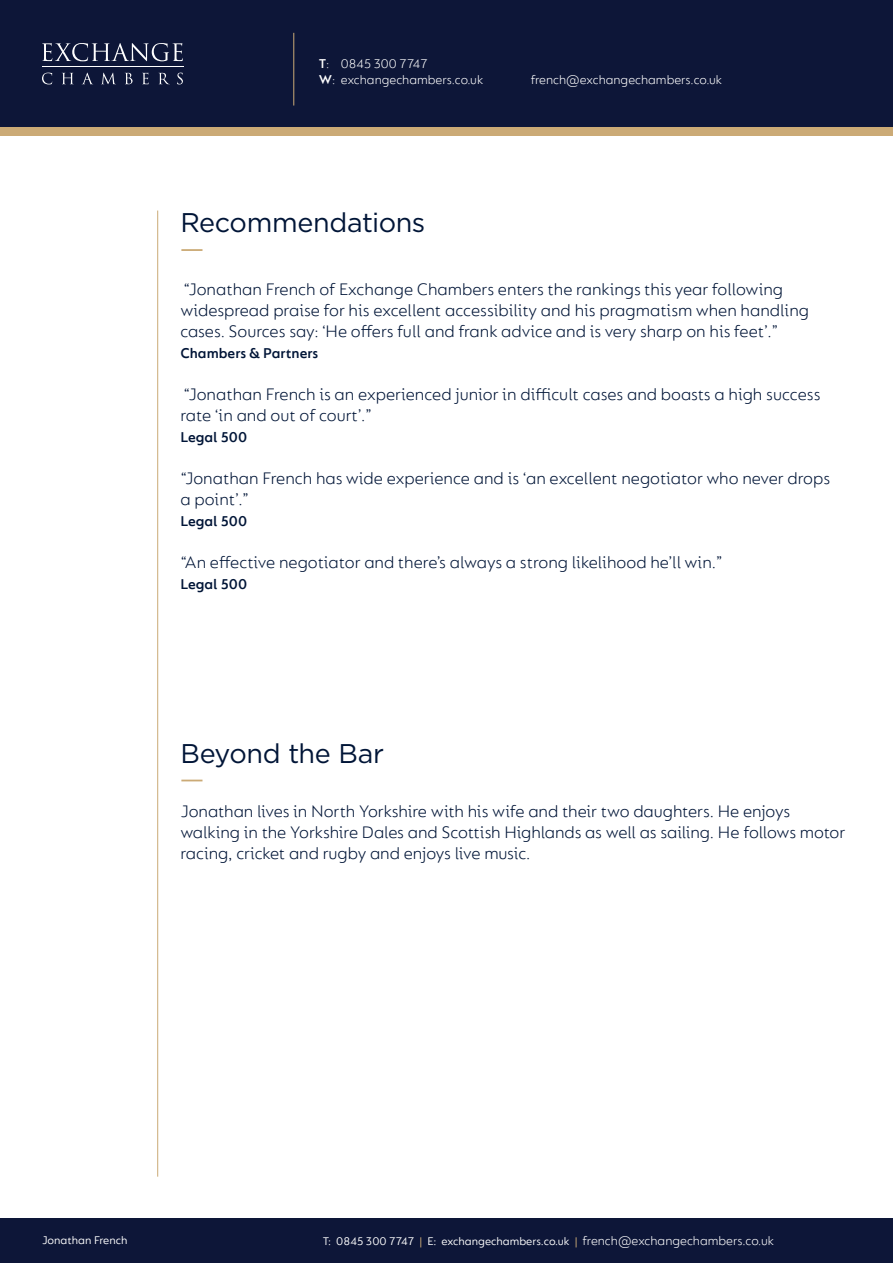
<style>
.page{position:relative;width:893px;height:1263px;background:#fff}
.page>*{position:absolute;margin:0;border:0;box-sizing:border-box;transform-origin:0 0}
.t1{font:27px "Gotham";letter-spacing:-.015em;color:#001537}
.t2{font:300 18px/21px "FS Lucas";color:#001537}
.t3{font:600 15px "FS Lucas";color:#001537}
.t4{font:300 13.5px/16.2px "FS Lucas";color:#fff}
.t5{font:12px "FS Lucas";color:#fff}
.s1{font-weight:600}
.s2{color:#cbaa76}
</style>
<div class="page">
<div style="left:0;top:64px;width:893px;height:72px;background:#cbaa76"></div>
<div style="left:0;top:0;width:893px;height:127px;background:#0d1638"></div>
<div style="left:0;top:1219px;width:893px;height:44px;background:#0d1638"></div>
<hr style="left:42px;top:67px;width:142px;height:1px;background:#fff">
<svg style="left:42px;top:43px;width:141px;height:18px"></svg>
<svg style="left:42px;top:73px;width:10px;height:11px"></svg>
<svg style="left:62px;top:73px;width:11px;height:11px"></svg>
<svg style="left:82px;top:73px;width:11px;height:11px"></svg>
<svg style="left:102px;top:73px;width:13px;height:11px"></svg>
<svg style="left:125px;top:73px;width:8px;height:11px"></svg>
<svg style="left:142px;top:73px;width:7px;height:11px"></svg>
<svg style="left:159px;top:73px;width:10px;height:11px"></svg>
<svg style="left:177px;top:73px;width:6px;height:11px"></svg>
<hr style="left:293px;top:33px;width:1px;height:73px;background:#cbaa76">
<hr style="left:157px;top:211px;width:1px;height:966px;background:#cbaa76">
<hr style="left:181px;top:249px;width:21px;height:2px;background:#cbaa76">
<svg style="left:181px;top:780px;width:21px;height:1px"></svg>
<p class="t4" style="left:319px;top:55px;width:166px"><span class="s1">T</span>: 0845 300 7747<br><span class="s1">W</span>: exchangechambers.co.uk</p>
<p class="t4" style="left:531px;top:71px;width:193px">french@exchangechambers.co.uk</p>
<p class="t1" style="left:180px;top:205px;width:247px">Recommendations</p>
<p class="t2" style="left:184px;top:278px;width:601px">“Jonathan French of Exchange Chambers enters the rankings this year following</p>
<p class="t2" style="left:180px;top:299px;width:630px">widespread praise for his excellent accessibility and his pragmatism when handling cases. Sources say: ‘He offers full and frank advice and is very sharp on his feet’.”</p>
<p class="t3" style="left:180px;top:344px;width:139px">Chambers &amp; Partners</p>
<p class="t2" style="left:184px;top:383px;width:638px">“Jonathan French is an experienced junior in difficult cases and boasts a high success</p>
<p class="t2" style="left:180px;top:404px;width:193px">rate ‘in and out of court’.”</p>
<p class="t3" style="left:180px;top:428px;width:68px">Legal 500</p>
<p class="t2" style="left:180px;top:467px;width:651px">“Jonathan French has wide experience and is ‘an excellent negotiator who never drops</p>
<p class="t2" style="left:180px;top:488px;width:70px">a point’.”</p>
<p class="t3" style="left:180px;top:512px;width:68px">Legal 500</p>
<p class="t2" style="left:180px;top:551px;width:544px">“An effective negotiator and there’s always a strong likelihood he’ll win.”</p>
<p class="t3" style="left:180px;top:575px;width:68px">Legal 500</p>
<p class="t1" style="left:180px;top:736px;width:205px">Beyond the Bar</p>
<p class="t2" style="left:180px;top:800px;width:666px">Jonathan lives in North Yorkshire with his wife and their two daughters. He enjoys walking in the Yorkshire Dales and Scottish Highlands as well as sailing. He follows motor racing, cricket and rugby and enjoys live music.</p>
<p class="t4" style="left:583px;top:1233px;width:193px">french@exchangechambers.co.uk</p>
<p class="t5" style="left:42px;top:1233px;width:87px">Jonathan French</p>
<p class="t5" style="left:323px;top:1235px;width:256px">T: 0845 300 7747 <span class="s2">|</span> E: exchangechambers.co.uk <span class="s2">|</span></p>
</div>
